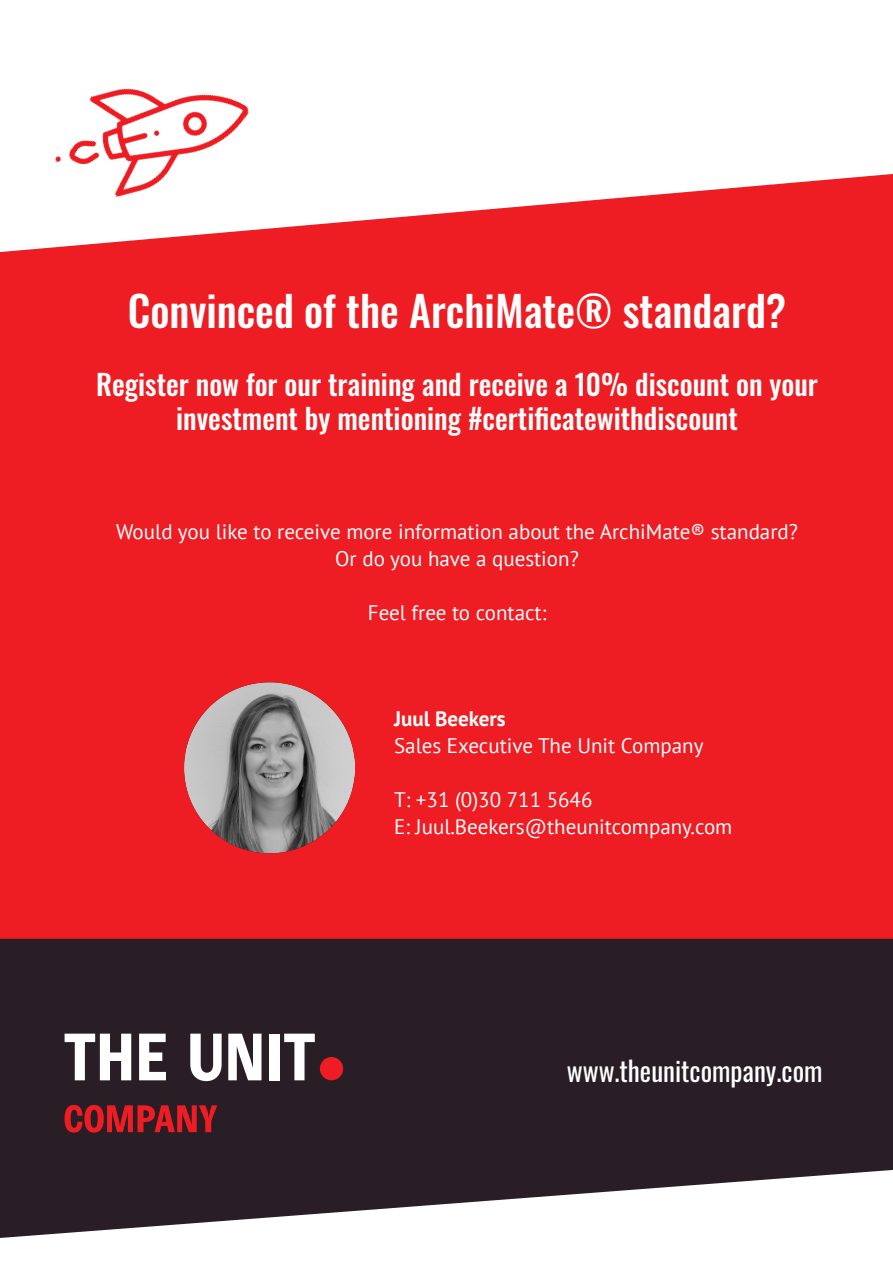
<style>
.page{position:relative;width:893px;height:1263px;background:#fff}
.page>*{position:absolute;margin:0;border:0;box-sizing:border-box;transform-origin:0 0}
.t1{font:500 42px "Oswald";color:#fff}
.t2{font:500 28.5px "Oswald";color:#fff}
.t3{font:27px "Oswald";color:#fff}
.t4{font:21px/27px "PT Sans";color:#fff;text-align:center}
.t5{font:700 21px "PT Sans";color:#fff}
</style>
<div class="page">
<div style="left:0;top:174px;width:893px;height:765px;background:#ee1d23"></div>
<img style="left:181px;top:666px;width:174px;height:194px">
<img style="left:54px;top:88px;width:197px;height:145px">
<svg style="left:0;top:939px;width:893px;height:299px;background:#42393f"></svg>
<div style="left:320px;top:1057px;width:23px;height:23px;background:#ee1d23;border-radius:50%"></div>
<svg style="left:65px;top:1034px;width:66px;height:46px"></svg>
<svg style="left:139px;top:1034px;width:27px;height:46px"></svg>
<svg style="left:190px;top:1034px;width:32px;height:47px"></svg>
<svg style="left:228px;top:1034px;width:33px;height:46px"></svg>
<div style="left:269px;top:1034px;width:10px;height:46px;background:#fff"></div>
<svg style="left:284px;top:1034px;width:31px;height:46px"></svg>
<svg style="left:65px;top:1105px;width:152px;height:27px;background:#971d23"></svg>
<p class="t1" style="left:128px;top:289px;width:660px">Convinced of the ArchiMate® standard?</p>
<p class="t2" style="left:96px;top:370px;width:723px">Register now for our training and receive a 10% discount on your</p>
<p class="t2" style="left:176px;top:404px;width:563px">investment by mentioning #certificatewithdiscount</p>
<p class="t4" style="left:116px;top:517px;width:683px">Would you like to receive more information about the ArchiMate® standard?<br>Or do you have a question?</p>
<p class="t4" style="left:368px;top:598px;width:180px">Feel free to contact:</p>
<p class="t5" style="left:394px;top:705px;width:113px">Juul Beekers</p>
<p class="t4" style="left:394px;top:732px;width:311px">Sales Executive The Unit Company</p>
<p class="t4" style="left:394px;top:786px;width:200px">T: +31 (0)30 711 5646</p>
<p class="t4" style="left:394px;top:813px;width:340px">E: Juul.Beekers@theunitcompany.com</p>
<p class="t3" style="left:567px;top:1047px;width:257px">www.theunitcompany.com</p>
</div>
